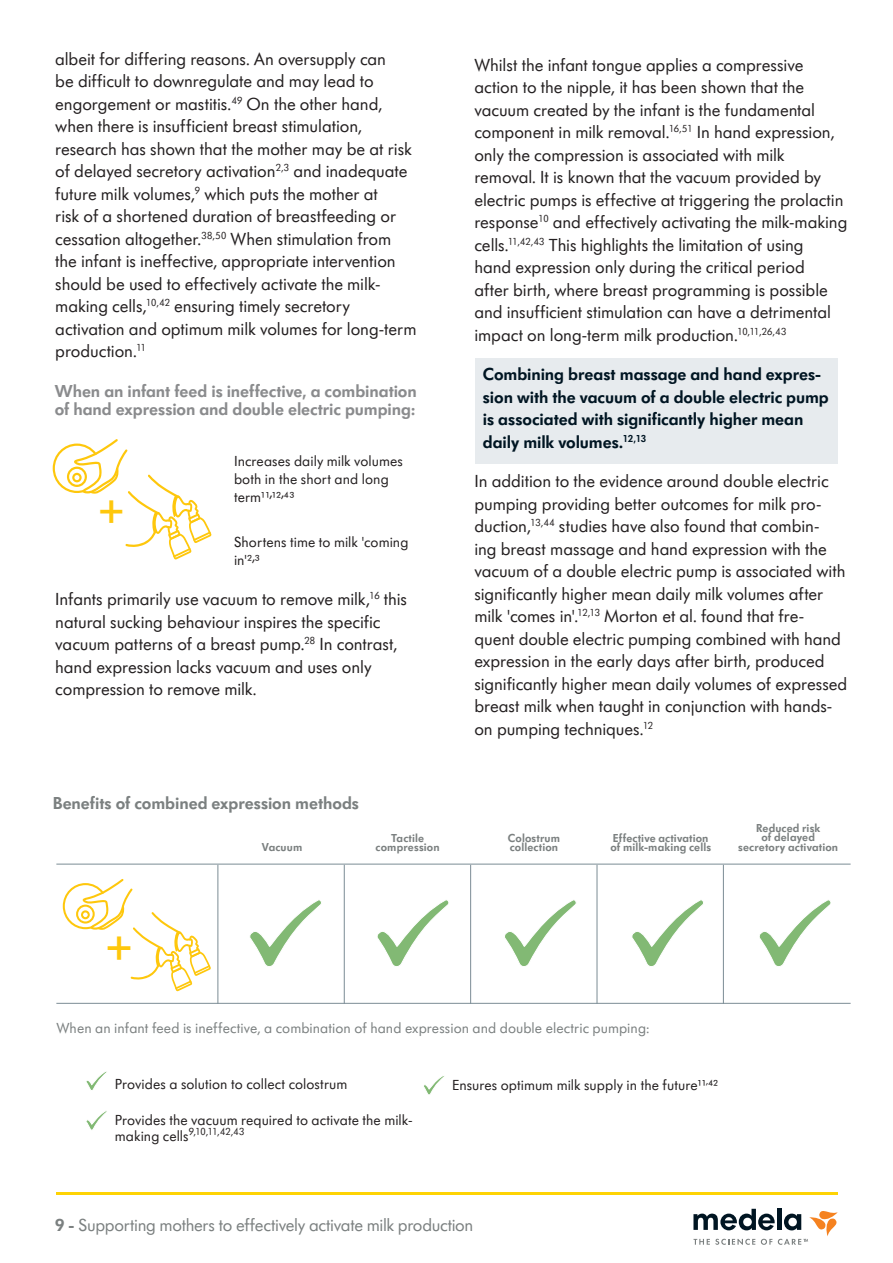
<style>
.page{position:relative;width:893px;height:1263px;background:#fff}
.page>*{position:absolute;margin:0;border:0;box-sizing:border-box;transform-origin:0 0}
.t1{font:48px "Arial";color:#fec70c}
.t2{font:46.5px "Arial";color:#fec70c}
.main_body{font:18px/22.5px "Futura SB Medela";letter-spacing:-.005em;color:#231f20}
.Black_highlight_for{font:600 18px/22.5px "Futura SB Medela";letter-spacing:-.005em;color:#001522}
.References{font:600 18px/18px "Futura SB Medela";letter-spacing:-.005em;color:#8a8b8d}
.t3{font:18px "Futura SB Medela";letter-spacing:-.02em;color:#7b8080}
.graph_gret{font:600 18px "Futura SB Medela";letter-spacing:-.005em;color:#7b8080}
.References-2{font:15px/18px "Futura SB Medela";letter-spacing:.005em;color:#231f20}
.graph_gret-2{font:15px "Futura SB Medela";letter-spacing:.005em;color:#7b8080}
.graph_gret-3{font:600 12px/9.6px "Futura SB Medela";letter-spacing:.01em;color:#7b8080;text-align:center}
.References-3{font:10.5px "Futura SB Medela";letter-spacing:-.015em;color:#231f20}
.s1{font-size:15px}
.s2{font-weight:600}
</style>
<div class="page">
<hr style="left:56px;top:1192px;width:782px;height:3px;background:#fed304">
<svg style="left:693px;top:1209px;width:145px;height:36px"></svg>
<div style="left:475px;top:358px;width:363px;height:106px;background:#e7ebee"></div>
<svg style="left:53px;top:439px;width:158px;height:120px"></svg>
<hr style="left:217px;top:865px;width:1px;height:139px;background:#7b8c95">
<hr style="left:344px;top:865px;width:1px;height:139px;background:#7b8c95">
<hr style="left:723px;top:865px;width:1px;height:139px;background:#7b8c95">
<hr style="left:470px;top:865px;width:1px;height:139px;background:#7b8c95">
<hr style="left:597px;top:865px;width:1px;height:139px;background:#7b8c95">
<hr style="left:56px;top:1003px;width:795px;height:1px;background:#7b8c95">
<hr style="left:56px;top:864px;width:795px;height:1px;background:#7b8c95">
<svg style="left:250px;top:900px;width:71px;height:66px"></svg>
<svg style="left:377px;top:900px;width:72px;height:66px"></svg>
<svg style="left:505px;top:900px;width:71px;height:66px"></svg>
<svg style="left:632px;top:900px;width:71px;height:66px"></svg>
<svg style="left:759px;top:900px;width:72px;height:66px"></svg>
<svg style="left:86px;top:1071px;width:21px;height:19px"></svg>
<svg style="left:424px;top:1076px;width:20px;height:19px"></svg>
<svg style="left:86px;top:1111px;width:21px;height:19px"></svg>
<svg style="left:63px;top:879px;width:148px;height:112px"></svg>
<p class="main_body" style="left:55px;top:47px;width:363px">albeit for differing reasons. An oversupply can<br>be difficult to downregulate and may lead to engorgement or mastitis.<sup>49</sup> On the other hand, when there is insufficient breast stimulation, research has shown that the mother may be at risk of delayed secretory activation<sup>2,3</sup> and inadequate future milk volumes,<sup>9</sup> which puts the mother at<br>risk of a shortened duration of breastfeeding or cessation altogether.<sup>38,50</sup> When stimulation from the infant is ineffective, appropriate intervention should be used to effectively activate the milk&shy;making cells,<sup>10,42</sup> ensuring timely secretory activation and optimum milk volumes for long-term production.<sup>11</sup></p>
<p class="References" style="left:55px;top:382px;width:364px">When an infant feed is ineffective, a combination of hand expression and double electric pumping:</p>
<p class="References-2" style="left:234px;top:452px;width:170px">Increases daily milk volumes both in the short and long term11,12,43</p>
<p class="References-2" style="left:234px;top:534px;width:176px">Shortens time to milk 'coming in'2,3</p>
<p class="t2" style="left:98px;top:481px;width:29px">+</p>
<p class="main_body" style="left:55px;top:588px;width:353px">Infants primarily use vacuum to remove milk,<sup>16</sup> this natural sucking behaviour inspires the specific vacuum patterns of a breast pump.<sup>28</sup> In contrast, hand expression lacks vacuum and uses only compression to remove milk.</p>
<p class="graph_gret" style="left:53px;top:792px;width:308px">Benefits of combined expression methods</p>
<p class="main_body" style="left:474px;top:54px;width:375px">Whilst the infant tongue applies a compressive action to the nipple, it has been shown that the vacuum created by the infant is the fundamental component in milk removal.<sup>16,51</sup> In hand expression, only the compression is associated with milk removal. It is known that the vacuum provided by electric pumps is effective at triggering the prolactin response<sup>10</sup> and effectively activating the milk-making cells.<sup>11,42,43</sup> This highlights the limitation of using<br>hand expression only during the critical period<br>after birth, where breast programming is possible and insufficient stimulation can have a detrimental impact on long-term milk production.<sup>10,11,26,43</sup></p>
<p class="Black_highlight_for" style="left:483px;top:363px;width:347px">Combining breast massage and hand expres&shy;sion with the vacuum of a double electric pump is associated with significantly higher mean daily milk volumes.<sup>12,13</sup></p>
<p class="main_body" style="left:474px;top:470px;width:374px">In addition to the evidence around double electric pumping providing better outcomes for milk pro&shy;duction,<sup>13,44</sup> studies have also found that combin-<br>ing breast massage and hand expression with the vacuum of a double electric pump is associated with significantly higher mean daily milk volumes after milk 'comes in'.<sup>12,13</sup> Morton et al. found that fre&shy;quent double electric pumping combined with hand expression in the early days after birth, produced significantly higher mean daily volumes of expressed breast milk when taught in conjunction with hands&shy;on pumping techniques.<sup>12</sup></p>
<p class="t1" style="left:105px;top:916px;width:30px">+</p>
<p class="graph_gret-3" style="left:262px;top:842px;width:42px">Vacuum</p>
<p class="graph_gret-3" style="left:376px;top:833px;width:66px">Tactile compression</p>
<p class="graph_gret-3" style="left:508px;top:833px;width:54px;text-align:left">Colostrum collection</p>
<p class="graph_gret-3" style="left:738px;top:823px;width:101px">Reduced risk<br>of delayed secretory activation</p>
<p class="graph_gret-3" style="left:610px;top:833px;width:102px;text-align:left">Effective activation of milk-making cells</p>
<p class="graph_gret-2" style="left:56px;top:1019px;width:594px">When an infant feed is ineffective, a combination of hand expression and double electric pumping:</p>
<p class="References-2" style="left:115px;top:1075px;width:234px">Provides a solution to collect colostrum</p>
<p class="References-2" style="left:452px;top:1076px;width:268px">Ensures optimum milk supply in the future11<sup>,</sup>42</p>
<p class="References-2" style="left:115px;top:1111px;width:299px">Provides the vacuum required to activate the milk-</p>
<p class="References-3" style="left:115px;top:1126px;width:131px"><span class="s1">making cells</span>9,10,11,42,43</p>
<p class="t3" style="left:55px;top:1214px;width:420px"><span class="s2">9 -</span> Supporting mothers to effectively activate milk production</p>
</div>
